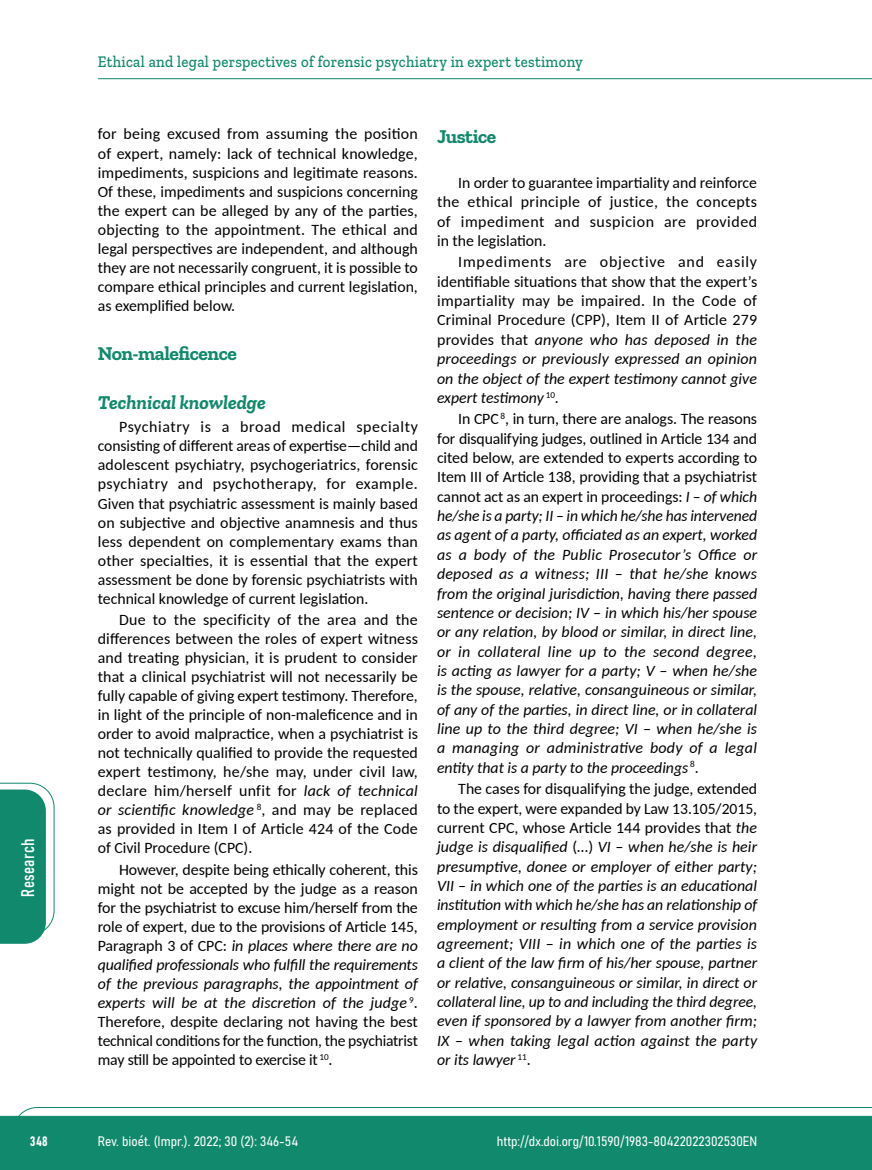
<style>
.page{position:relative;width:872px;height:1170px;background:#fff}
.page>*{position:absolute;margin:0;border:0;box-sizing:border-box;transform-origin:0 0}
.t1{font:700 19.5px "Zilla Slab";letter-spacing:-.02em;color:#10896d}
.t2{font:italic 700 19.5px "Zilla Slab";color:#10896d}
.t3{font:18px "Bahnschrift";letter-spacing:.02em;color:#fff}
.t4{font:500 16.5px "Zilla Slab";letter-spacing:.02em;color:#10896d;scale:.9 1}
.t5{font:15.75px/19px "Carlito";color:#000;text-align:justify}
.t6{font:italic 15.75px/19.4px "Carlito";letter-spacing:.01em;color:#000;text-align:justify}
.t7{font:13.5px "Bahnschrift";color:#fff}
.s1{font-style:italic}
.s2{font-style:normal}
</style>
<div class="page">
<svg style="left:12px;top:1107px;width:860px;height:62px;background:#2e987f"></svg>
<hr style="left:98px;top:78px;width:774px;height:1px;background:#10896d">
<svg style="left:0;top:782px;width:55px;height:161px"></svg>
<p class="t3" style="left:14px;top:896px;width:59px;rotate:-90deg">Research</p>
<p class="t4" style="left:98px;top:53px;width:540px">Ethical and legal perspectives of forensic psychiatry in expert testimony</p>
<p class="t5" style="left:98px;top:124px;width:321px">for being excused from assuming the position of expert, namely: lack of technical knowledge, impediments, suspicions and legitimate reasons.<br>Of these, impediments and suspicions concerning the expert can be alleged by any of the parties, objecting to the appointment. The ethical and legal perspectives are independent, and although they are not necessarily congruent, it is possible to compare ethical principles and current legislation, as exemplified below.</p>
<p class="t1" style="left:98px;top:342px;width:141px">Non-maleficence</p>
<p class="t2" style="left:98px;top:391px;width:169px">Technical knowledge</p>
<p class="t5" style="left:98px;top:417px;width:322px;text-indent:21px">Psychiatry is a broad medical specialty consisting of different areas of expertise—child and adolescent psychiatry, psychogeriatrics, forensic psychiatry and psychotherapy, for example.<br>Given that psychiatric assessment is mainly based on subjective and objective anamnesis and thus less dependent on complementary exams than other specialties, it is essential that the expert assessment be done by forensic psychiatrists with technical knowledge of current legislation.</p>
<p class="t5" style="left:98px;top:609px;width:321px;text-indent:21px">Due to the specificity of the area and the differences between the roles of expert witness and treating physician, it is prudent to consider that a clinical psychiatrist will not necessarily be fully capable of giving expert testimony. Therefore, in light of the principle of non-maleficence and in order to avoid malpractice, when a psychiatrist is not technically qualified to provide the requested expert testimony, he/she may, under civil law, declare him/herself unfit for <span class="s1">lack of technical or scientific knowledge</span> <sup>8</sup>, and may be replaced as provided in Item I of Article 424 of the Code of Civil Procedure (CPC).</p>
<p class="t5" style="left:98px;top:859px;width:321px;text-indent:21px">However, despite being ethically coherent, this might not be accepted by the judge as a reason for the psychiatrist to excuse him/herself from the role of expert, due to the provisions of Article 145, Paragraph 3 of CPC: <span class="s1">in places where there are no qualified professionals who fulfill the requirements of the previous paragraphs, the appointment of experts will be at the discretion of the judge</span> <sup>9</sup>.<br>Therefore, despite declaring not having the best technical conditions for the function, the psychiatrist may still be appointed to exercise it <sup>10</sup>.</p>
<p class="t1" style="left:437px;top:125px;width:61px">Justice</p>
<p class="t5" style="left:437px;top:172px;width:322px;text-indent:21px">In order to guarantee impartiality and reinforce the ethical principle of justice, the concepts of impediment and suspicion are provided in the legislation.</p>
<p class="t5" style="left:437px;top:252px;width:322px;text-indent:21px">Impediments are objective and easily identifiable situations that show that the expert’s impartiality may be impaired. In the Code of Criminal Procedure (CPP), Item II of Article 279 provides that <span class="s1">anyone who has deposed in the proceedings or previously expressed an opinion on the object of the expert testimony cannot give expert testimony</span> <sup>10</sup>.</p>
<p class="t6" style="left:437px;top:408px;width:322px;text-indent:21px"><span class="s2">In CPC</span> <sup>8</sup><span class="s2">, in turn, there are analogs. The reasons for disqualifying judges, outlined in Article 134 and cited below, are extended to experts according to Item III of Article 138, providing that a psychiatrist cannot act as an expert in proceedings:</span> I – of which he/she is a party; II – in which he/she has intervened as agent of a party, officiated as an expert, worked as a body of the Public Prosecutor’s Office or deposed as a witness; III – that he/she knows from the original jurisdiction, having there passed sentence or decision; IV – in which his/her spouse or any relation, by blood or similar, in direct line, or in collateral line up to the second degree, is acting as lawyer for a party; V – when he/she is the spouse, relative, consanguineous or similar, of any of the parties, in direct line, or in collateral line up to the third degree; VI – when he/she is a managing or administrative body of a legal entity that is a party to the proceedings <sup>8</sup><span class="s2">.</span></p>
<p class="t6" style="left:437px;top:778px;width:322px;text-indent:21px"><span class="s2">The cases for disqualifying the judge, extended to the expert, were expanded by Law 13.105/2015, current CPC, whose Article 144 provides that</span> the judge is disqualified <span class="s2">(…)</span> VI – when he/she is heir presumptive, donee or employer of either party; VII – in which one of the parties is an educational institution with which he/she has an relationship of employment or resulting from a service provision agreement; VIII – in which one of the parties is a client of the law firm of his/her spouse, partner or relative, consanguineous or similar, in direct or collateral line, up to and including the third degree, even if sponsored by a lawyer from another firm; IX – when taking legal action against the party or its lawyer <sup>11</sup><span class="s2">.</span></p>
<p class="t7" style="left:30px;top:1130px;width:19px">348</p>
<p class="t7" style="left:98px;top:1131px;width:202px">Rev. bioét. (Impr.). 2022; 30 (2): 346-54</p>
<p class="t7" style="left:497px;top:1131px;width:262px">http://dx.doi.org/10.1590/1983-80422022302530EN</p>
</div>
